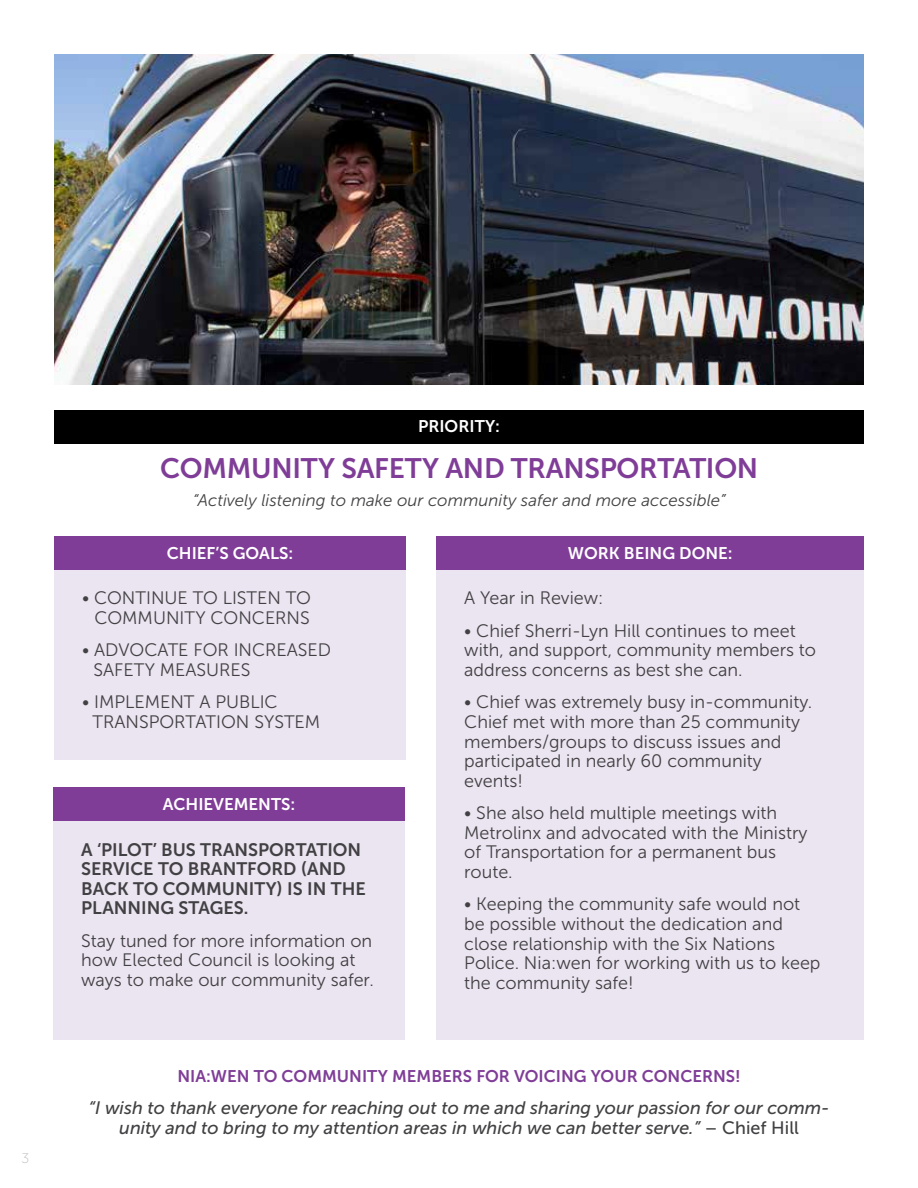
<style>
.page{position:relative;width:918px;height:1188px;background:#fff}
.page>*{position:absolute;margin:0;border:0;box-sizing:border-box;transform-origin:0 0}
.t1{font:28.05px "Museo Sans 700";letter-spacing:-.01em;color:#7f3d97}
.t2{font:18px/19.6px "Museo Sans 300";color:#414042}
.t3{font:italic 18px/19.6px "Museo Sans 500";color:#414042;text-align:center}
.t4{font:18px/19.6px "Museo Sans 700";color:#414042}
.t5{font:italic 16.8px "Museo Sans 300";color:#414042}
.t6{font:16.8px "Museo Sans 700";color:#fff}
.t7{font:16.8px "Museo Sans 700";color:#7f3d97}
.t8{font:14.1px "Museo Sans 100";color:#bcbec0}
.s1{font-style:normal}
</style>
<div class="page">
<div style="left:54px;top:570px;width:352px;height:189px;background:#ebe4f1"></div>
<div style="left:54px;top:410px;width:810px;height:34px;background:#000"></div>
<div style="left:54px;top:536px;width:352px;height:34px;background:#7f3d97"></div>
<div style="left:53px;top:821px;width:352px;height:219px;background:#ebe4f1"></div>
<div style="left:53px;top:787px;width:352px;height:34px;background:#7f3d97"></div>
<div style="left:436px;top:570px;width:428px;height:470px;background:#ebe4f1"></div>
<div style="left:436px;top:536px;width:428px;height:34px;background:#7f3d97"></div>
<img style="left:54px;top:54px;width:810px;height:330px">
<p class="t8" style="left:21px;top:1151px;width:9px">3</p>
<p class="t6" style="left:418px;top:417px;width:83px">PRIORITY:</p>
<h1 class="t1" style="left:160px;top:453px;width:600px">COMMUNITY SAFETY AND TRANSPORTATION</h1>
<p class="t5" style="left:193px;top:492px;width:534px">“Actively listening to make our community safer and more accessible”</p>
<p class="t6" style="left:167px;top:544px;width:128px">CHIEF’S GOALS:</p>
<p class="t2" style="left:82px;top:589px;width:230px;text-align:right">• CONTINUE TO LISTEN TO<br>COMMUNITY CONCERNS</p>
<p class="t2" style="left:94px;top:640px;width:239px;text-indent:-11px">• ADVOCATE FOR INCREASED<br>SAFETY MEASURES</p>
<p class="t2" style="left:92px;top:692px;width:229px;text-indent:-10px">• IMPLEMENT A PUBLIC<br>TRANSPORTATION SYSTEM</p>
<p class="t6" style="left:163px;top:795px;width:134px">ACHIEVEMENTS:</p>
<p class="t4" style="left:81px;top:839px;width:286px">A ‘PILOT’ BUS TRANSPORTATION<br>SERVICE TO BRANTFORD (AND<br>BACK TO COMMUNITY) IS IN THE<br>PLANNING STAGES.</p>
<p class="t2" style="left:81px;top:931px;width:294px">Stay tuned for more information on how Elected Council is looking at ways to make our community safer.</p>
<p class="t6" style="left:568px;top:544px;width:166px">WORK BEING DONE:</p>
<p class="t2" style="left:464px;top:589px;width:141px">A Year in Review:</p>
<p class="t2" style="left:464px;top:621px;width:353px">• Chief Sherri-Lyn Hill continues to meet with, and support, community members to address concerns as best she can.</p>
<p class="t2" style="left:464px;top:692px;width:350px">• Chief was extremely busy in-community.<br>Chief met with more than 25 community members/groups to discuss issues and participated in nearly 60 community events!</p>
<p class="t2" style="left:464px;top:803px;width:345px">• She also held multiple meetings with<br>Metrolinx and advocated with the Ministry of Transportation for a permanent bus route.</p>
<p class="t2" style="left:464px;top:894px;width:358px">• Keeping the community safe would not be possible without the dedication and close relationship with the Six Nations Police. Nia:wen for working with us to keep the community safe!</p>
<p class="t7" style="left:177px;top:1067px;width:565px">NIA:WEN TO COMMUNITY MEMBERS FOR VOICING YOUR CONCERNS!</p>
<p class="t3" style="left:89px;top:1098px;width:743px">“I wish to thank everyone for reaching out to me and sharing your passion for our comm&shy;unity and to bring to my attention areas in which we can better serve.” <span class="s1">– Chief Hill</span></p>
</div>
